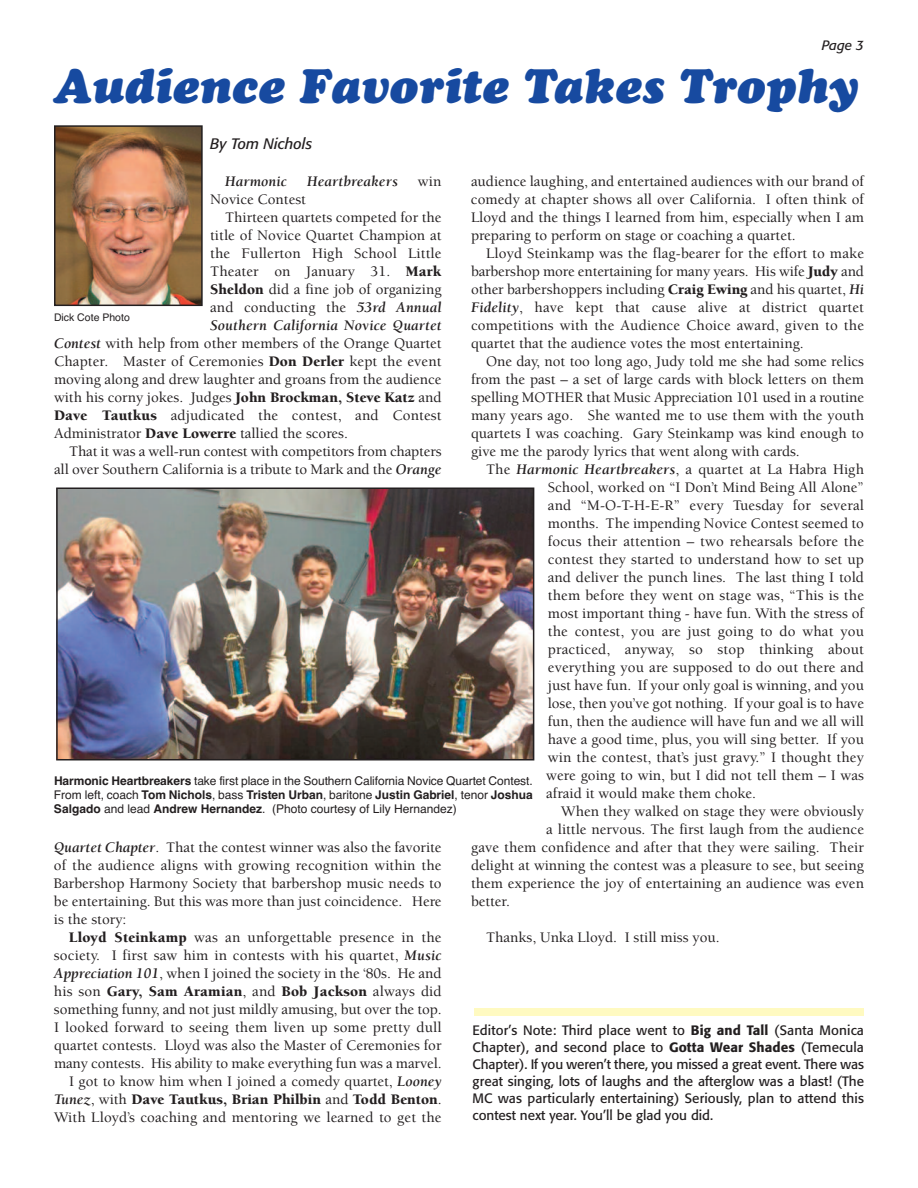
<style>
.page{position:relative;width:918px;height:1188px;background:#fff}
.page>*{position:absolute;margin:0;border:0;box-sizing:border-box;transform-origin:0 0}
.t1{font:italic 900 48px "Cooper";color:#174aa0}
.t2{font:500 15px/18px "Berkeley";color:#231f20;text-align:justify}
.t3{font:italic 700 15px "Berkeley";letter-spacing:.01em;color:#231f20}
.t4{font:italic 15px "Formata";color:#231f20}
.t5{font:13.5px/17px "Formata";color:#231f20;text-align:justify}
.t6{font:italic 13.5px "Formata";color:#231f20}
.t7{font:12px/14.4px "Helvetica";color:#231f20;text-align:justify}
.t8{font:10.5px "Helvetica";color:#231f20}
.s1{font-weight:900}
.s2{font-weight:700;font-style:italic}
.s3{font-weight:700}
.s4{font-weight:500}
</style>
<div class="page">
<img style="left:57px;top:128px;width:143px;height:175px">
<div style="left:54px;top:125px;width:149px;height:181px;border:2px solid #231f20"></div>
<img style="left:59px;top:491px;width:472px;height:266px">
<div style="left:56px;top:488px;width:478px;height:272px;border:2px solid #231f20"></div>
<div style="left:474px;top:1008px;width:390px;height:8px;background:#fffac1"></div>
<p class="t6" style="left:822px;top:39px;width:44px">Page 3</p>
<h1 class="t1" style="left:54px;top:59px;width:805px">Audience Favorite Takes Trophy</h1>
<p class="t4" style="left:210px;top:137px;width:104px">By Tom Nichols</p>
<p class="t3" style="left:225px;top:175px;width:63px">Harmonic</p>
<p class="t3" style="left:307px;top:175px;width:92px">Heartbreakers</p>
<p class="t2" style="left:418px;top:173px;width:25px">win</p>
<p class="t2" style="left:210px;top:191px;width:97px">Novice Contest</p>
<p class="t2" style="left:225px;top:209px;width:218px">Thirteen quartets competed for the</p>
<p class="t2" style="left:210px;top:227px;width:233px">title of Novice Quartet Champion at</p>
<p class="t2" style="left:210px;top:245px;width:233px">the Fullerton High School Little</p>
<p class="t2" style="left:210px;top:263px;width:233px">Theater on January 31. <span class="s1">Mark</span></p>
<p class="t2" style="left:210px;top:281px;width:233px"><span class="s1">Sheldon</span> did a fine job of organizing</p>
<p class="t2" style="left:210px;top:299px;width:233px">and conducting the <span class="s2">53rd Annual</span></p>
<p class="t3" style="left:210px;top:319px;width:233px">Southern California Novice Quartet</p>
<p class="t2" style="left:54px;top:335px;width:389px"><span class="s2">Contest</span> with help from other members of the Orange Quartet</p>
<p class="t2" style="left:54px;top:353px;width:389px">Chapter. Master of Ceremonies <span class="s1">Don Derler</span> kept the event</p>
<p class="t2" style="left:54px;top:371px;width:389px">moving along and drew laughter and groans from the audience</p>
<p class="t2" style="left:54px;top:389px;width:389px">with his corny jokes. Judges <span class="s1">John Brockman, Steve Katz</span> and</p>
<p class="t2" style="left:54px;top:407px;width:389px"><span class="s1">Dave Tautkus</span> adjudicated the contest, and Contest</p>
<p class="t2" style="left:54px;top:425px;width:295px">Administrator <span class="s1">Dave Lowerre</span> tallied the scores.</p>
<p class="t2" style="left:69px;top:443px;width:374px">That it was a well-run contest with competitors from chapters</p>
<p class="t2" style="left:54px;top:461px;width:389px">all over Southern California is a tribute to Mark and the <span class="s2">Orange</span></p>
<p class="t2" style="left:471px;top:173px;width:395px">audience laughing, and entertained audiences with our brand of comedy at chapter shows all over California. I often think of Lloyd and the things I learned from him, especially when I am preparing to perform on stage or coaching a quartet.</p>
<p class="t2" style="left:471px;top:245px;width:395px;text-indent:15px">Lloyd Steinkamp was the flag-bearer for the effort to make barbershop more entertaining for many years. His wife <span class="s1">Judy</span> and other barbershoppers including <span class="s1">Craig Ewing</span> and his quartet, <span class="s2">Hi Fidelity</span>, have kept that cause alive at district quartet competitions with the Audience Choice award, given to the quartet that the audience votes the most entertaining.</p>
<p class="t2" style="left:471px;top:353px;width:395px;text-indent:15px">One day, not too long ago, Judy told me she had some relics from the past – a set of large cards with block letters on them spelling MOTHER that Music Appreciation 101 used in a routine many years ago. She wanted me to use them with the youth quartets I was coaching. Gary Steinkamp was kind enough to give me the parody lyrics that went along with cards.</p>
<p class="t2" style="left:546px;top:461px;width:319px;text-indent:-60px">The <span class="s2">Harmonic Heartbreakers</span>, a quartet at La Habra High School, worked on “I Don’t Mind Being All Alone” and “M-O-T-H-E-R” every Tuesday for several months. The impending Novice Contest seemed to focus their attention – two rehearsals before the contest they started to understand how to set up and deliver the punch lines. The last thing I told them before they went on stage was, “This is the most important thing - have fun. With the stress of the contest, you are just going to do what you practiced, anyway, so stop thinking about everything you are supposed to do out there and just have fun. If your only goal is winning, and you lose, then you’ve got nothing. If your goal is to have fun, then the audience will have fun and we all will have a good time, plus, you will sing better. If you win the contest, that’s just gravy.” I thought they were going to win, but I did not tell them – I was afraid it would make them choke.</p>
<p class="t2" style="left:561px;top:803px;width:304px">When they walked on stage they were obviously</p>
<p class="t2" style="left:546px;top:821px;width:319px">a little nervous. The first laugh from the audience</p>
<p class="t2" style="left:471px;top:839px;width:395px">gave them confidence and after that they were sailing. Their</p>
<p class="t2" style="left:471px;top:857px;width:395px">delight at winning the contest was a pleasure to see, but seeing</p>
<p class="t2" style="left:471px;top:875px;width:395px">them experience the joy of entertaining an audience was even</p>
<p class="t2" style="left:471px;top:893px;width:41px">better.</p>
<p class="t2" style="left:486px;top:929px;width:235px">Thanks, Unka Lloyd. I still miss you.</p>
<p class="t8" style="left:54px;top:311px;width:77px">Dick Cote Photo</p>
<p class="t7" style="left:54px;top:773px;width:480px"><span class="s3">Harmonic Heartbreakers</span> take first place in the Southern California Novice Quartet Contest.<br>From left, coach <span class="s3">Tom Nichols</span>, bass <span class="s3">Tristen Urban</span>, baritone <span class="s3">Justin Gabriel</span>, tenor <span class="s3">Joshua Salgado</span> and lead <span class="s3">Andrew Hernandez</span>. (Photo courtesy of Lily Hernandez)</p>
<p class="t2" style="left:54px;top:839px;width:389px"><span class="s2">Quartet Chapter</span>. That the contest winner was also the favorite of the audience aligns with growing recognition within the Barbershop Harmony Society that barbershop music needs to be entertaining. But this was more than just coincidence. Here is the story:</p>
<p class="t2" style="left:54px;top:929px;width:389px;text-align:right"><span class="s1">Lloyd Steinkamp</span> was an unforgettable presence in the society. I first saw him in contests with his quartet, <span class="s2">Music Appreciation 101</span>, when I joined the society in the ‘80s. He and his son <span class="s1">Gary, Sam Aramian</span>, and <span class="s1">Bob Jackson</span> always did something funny, and not just mildly amusing, but over the top.<br>I looked forward to seeing them liven up some pretty dull quartet contests. Lloyd was also the Master of Ceremonies for many contests. His ability to make everything fun was a marvel.<br>I got to know him when I joined a comedy quartet, <span class="s2">Looney Tunez</span>, with <span class="s1">Dave Tautkus, Brian Philbin</span> and <span class="s1">Todd Benton</span>.<br>With Lloyd’s coaching and mentoring we learned to get the</p>
<p class="t5" style="left:472px;top:1023px;width:393px">Editor’s Note: Third place went to <span class="s4">Big and Tall</span> (Santa Monica Chapter), and second place to <span class="s4">Gotta Wear Shades</span> (Temecula Chapter). If you weren’t there, you missed a great event. There was great singing, lots of laughs and the afterglow was a blast! (The MC was particularly entertaining) Seriously, plan to attend this contest next year. You’ll be glad you did.</p>
</div>
